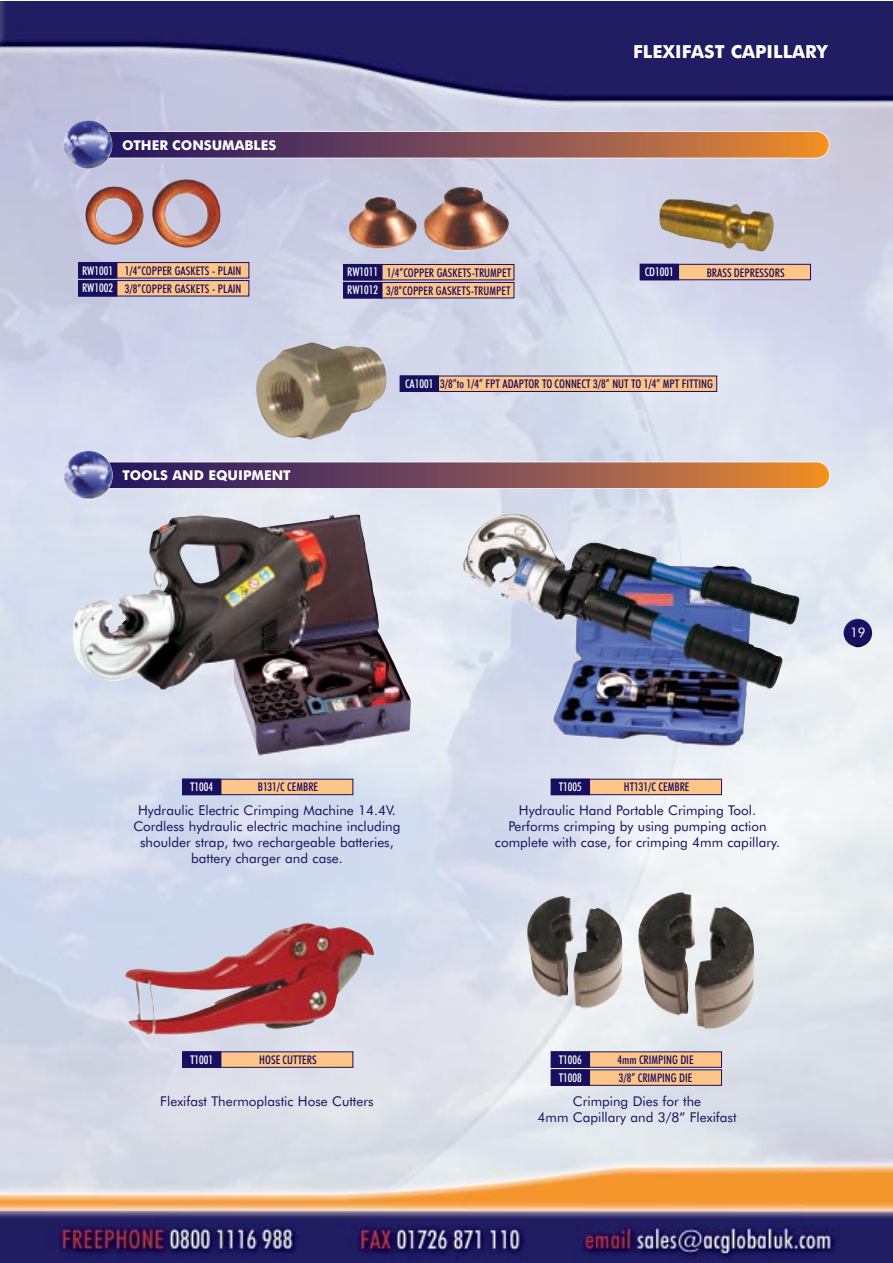
<style>
.page{position:relative;width:893px;height:1263px;background:#fff}
.page>*{position:absolute;margin:0;border:0;box-sizing:border-box;transform-origin:0 0}
.t1{font:700 18px "Futura BT";color:#fff}
.t2{font:13.5px/16.2px "Futura BT";color:#190f5f;text-align:center}
.t3{font:700 13.5px "Futura BT";color:#fff}
.t4{font:13.2px "Futura BT";color:#fff}
.t5{font:500 condensed 12px/18px "Futura BT";color:#190f5f}
.t6{font:500 condensed 12px "Futura BT";color:#fff}
.s1{color:#fff}
</style>
<div class="page">
<img style="left:0;top:2px;width:892px;height:1261px">
<svg style="left:110px;top:132px;width:719px;height:26px;background:#814f51"></svg>
<div style="left:73px;top:131px;width:756px;height:27px;border:2px solid #fff;border-radius:14px"></div>
<img style="left:64px;top:121px;width:48px;height:48px;border-radius:50%">
<img style="left:85px;top:186px;width:333px;height:64px">
<img style="left:658px;top:199px;width:117px;height:53px">
<img style="left:256px;top:342px;width:131px;height:98px">
<img style="left:151px;top:179px;width:70px;height:70px">
<img style="left:423px;top:187px;width:87px;height:65px">
<svg style="left:111px;top:462px;width:718px;height:26px;background:#824f51"></svg>
<div style="left:74px;top:462px;width:756px;height:27px;border:2px solid #fff;border-radius:14px"></div>
<img style="left:64px;top:451px;width:49px;height:48px;border-radius:50%">
<img style="left:72px;top:514px;width:339px;height:242px">
<img style="left:125px;top:922px;width:249px;height:114px">
<img style="left:526px;top:896px;width:96px;height:114px">
<img style="left:637px;top:892px;width:117px;height:138px">
<img style="left:462px;top:514px;width:338px;height:233px">
<img style="left:843px;top:619px;width:29px;height:28px;border-radius:50%">
<div style="left:79px;top:263px;width:170px;height:15px;background:#fdc588"></div>
<div style="left:78px;top:262px;width:171px;height:16px;border:1px solid #190f5f"></div>
<div style="left:79px;top:263px;width:38px;height:15px;background:#190f5f"></div>
<div style="left:78px;top:262px;width:39px;height:16px;border:1px solid #190f5f"></div>
<div style="left:79px;top:281px;width:170px;height:15px;background:#fdc588"></div>
<div style="left:78px;top:280px;width:171px;height:16px;border:1px solid #190f5f"></div>
<div style="left:79px;top:281px;width:38px;height:15px;background:#190f5f"></div>
<div style="left:78px;top:280px;width:39px;height:16px;border:1px solid #190f5f"></div>
<div style="left:344px;top:264px;width:170px;height:16px;background:#fdc588"></div>
<div style="left:343px;top:264px;width:171px;height:16px;border:1px solid #190f5f"></div>
<div style="left:344px;top:264px;width:38px;height:16px;background:#190f5f"></div>
<div style="left:344px;top:282px;width:170px;height:16px;background:#fdc588"></div>
<div style="left:343px;top:282px;width:171px;height:16px;border:1px solid #190f5f"></div>
<div style="left:344px;top:282px;width:38px;height:16px;background:#190f5f"></div>
<div style="left:640px;top:264px;width:170px;height:16px;background:#fdc588"></div>
<div style="left:640px;top:264px;width:170px;height:16px;border:1px solid #190f5f"></div>
<div style="left:640px;top:264px;width:38px;height:16px;background:#190f5f"></div>
<div style="left:183px;top:779px;width:170px;height:16px;background:#fdc588"></div>
<div style="left:182px;top:779px;width:171px;height:16px;border:1px solid #190f5f"></div>
<div style="left:183px;top:779px;width:38px;height:16px;background:#190f5f"></div>
<div style="left:551px;top:779px;width:170px;height:16px;background:#fdc588"></div>
<div style="left:551px;top:779px;width:170px;height:16px;border:1px solid #190f5f"></div>
<div style="left:551px;top:779px;width:38px;height:16px;background:#190f5f"></div>
<div style="left:183px;top:1052px;width:170px;height:15px;background:#fdc588"></div>
<div style="left:182px;top:1052px;width:171px;height:16px;border:1px solid #190f5f"></div>
<div style="left:183px;top:1052px;width:38px;height:15px;background:#190f5f"></div>
<div style="left:182px;top:1052px;width:39px;height:16px;border:1px solid #190f5f"></div>
<div style="left:551px;top:1052px;width:170px;height:15px;background:#fdc588"></div>
<div style="left:551px;top:1052px;width:170px;height:16px;border:1px solid #190f5f"></div>
<div style="left:551px;top:1052px;width:38px;height:15px;background:#190f5f"></div>
<div style="left:551px;top:1052px;width:38px;height:16px;border:1px solid #190f5f"></div>
<div style="left:551px;top:1070px;width:170px;height:15px;background:#fdc588"></div>
<div style="left:551px;top:1070px;width:170px;height:16px;border:1px solid #190f5f"></div>
<div style="left:551px;top:1070px;width:38px;height:15px;background:#190f5f"></div>
<div style="left:551px;top:1070px;width:38px;height:16px;border:1px solid #190f5f"></div>
<div style="left:400px;top:376px;width:316px;height:15px;background:#fdc588"></div>
<div style="left:400px;top:376px;width:317px;height:16px;border:1px solid #190f5f"></div>
<div style="left:400px;top:376px;width:38px;height:15px;background:#190f5f"></div>
<div style="left:400px;top:376px;width:39px;height:16px;border:1px solid #190f5f"></div>
<p class="t3" style="left:122px;top:140px;width:156px">OTHER CONSUMABLES</p>
<h1 class="t1" style="left:633px;top:45px;width:196px">FLEXIFAST CAPILLARY</h1>
<p class="t5" style="left:82px;top:263px;width:161px"><span class="s1">RW1001</span> 1/4”COPPER GASKETS - PLAIN<br><span class="s1">RW1002</span> 3/8”COPPER GASKETS - PLAIN</p>
<p class="t5" style="left:347px;top:265px;width:166px"><span class="s1">RW1011</span> 1/4”COPPER GASKETS-TRUMPET<br><span class="s1">RW1012</span> 3/8”COPPER GASKETS-TRUMPET</p>
<p class="t6" style="left:644px;top:267px;width:30px">CD1001</p>
<p class="t5" style="left:706px;top:265px;width:79px">BRASS DEPRESSORS</p>
<p class="t3" style="left:122px;top:470px;width:170px">TOOLS AND EQUIPMENT</p>
<p class="t5" style="left:405px;top:377px;width:309px"><span class="s1">CA1001</span> 3/8”to 1/4” FPT ADAPTOR TO CONNECT 3/8” NUT TO 1/4” MPT FITTING</p>
<p class="t6" style="left:190px;top:782px;width:25px">T1004</p>
<p class="t5" style="left:258px;top:780px;width:62px">B131/C CEMBRE</p>
<p class="t6" style="left:558px;top:782px;width:25px">T1005</p>
<p class="t5" style="left:623px;top:780px;width:67px">HT131/C CEMBRE</p>
<p class="t2" style="left:133px;top:803px;width:269px">Hydraulic Electric Crimping Machine 14.4V.<br>Cordless hydraulic electric machine including shoulder strap, two rechargeable batteries, battery charger and case.</p>
<p class="t2" style="left:495px;top:803px;width:286px">Hydraulic Hand Portable Crimping Tool.<br>Performs crimping by using pumping action complete with case, for crimping 4mm capillary.</p>
<p class="t4" style="left:850px;top:628px;width:17px">19</p>
<p class="t6" style="left:190px;top:1055px;width:25px">T1001</p>
<p class="t5" style="left:259px;top:1053px;width:59px">HOSE CUTTERS</p>
<p class="t6" style="left:558px;top:1055px;width:25px">T1006</p>
<p class="t5" style="left:617px;top:1053px;width:78px">4mm CRIMPING DIE</p>
<p class="t6" style="left:558px;top:1073px;width:25px">T1008</p>
<p class="t5" style="left:618px;top:1071px;width:75px">3/8” CRIMPING DIE</p>
<p class="t2" style="left:160px;top:1094px;width:215px">Flexifast Thermoplastic Hose Cutters</p>
<p class="t2" style="left:537px;top:1094px;width:200px">Crimping Dies for the<br>4mm Capillary and 3/8” Flexifast</p>
</div>
